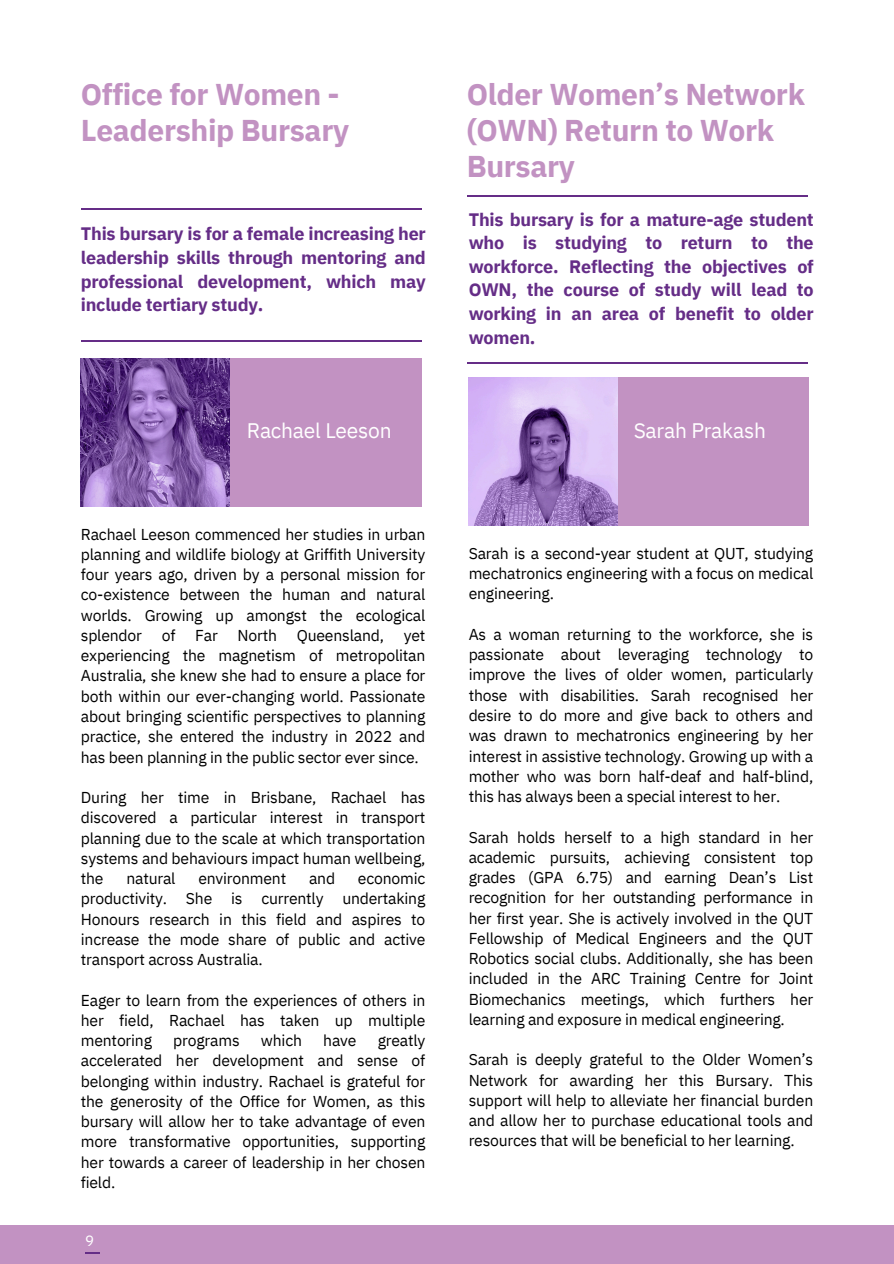
<style>
.page{position:relative;width:894px;height:1264px;background:#fff}
.page>*{position:absolute;margin:0;border:0;box-sizing:border-box;transform-origin:0 0}
.t1{font:700 30px/36px "IBM Plex Sans";letter-spacing:-.01em;color:#c292c2}
.t2{font:21px "IBM Plex Sans";letter-spacing:-.01em;color:#fff}
.t3{font:700 18px/23.7px "IBM Plex Sans";letter-spacing:-.01em;color:#652d87;text-align:justify}
.t4{font:15.75px/20.2px "IBM Plex Sans";letter-spacing:-.01em;color:#000;text-align:justify}
.t5{font:15px "IBM Plex Sans";color:#fff}
</style>
<div class="page">
<div style="left:617px;top:377px;width:191px;height:149px;background:#c292c2"></div>
<img style="left:468px;top:377px;width:149px;height:149px">
<hr style="left:467px;top:196px;width:340px;height:1px;background:#652d87">
<hr style="left:467px;top:362px;width:340px;height:1px;background:#652d87">
<hr style="left:81px;top:209px;width:340px;height:1px;background:#652d87">
<hr style="left:81px;top:340px;width:340px;height:2px;background:#652d87">
<img style="left:81px;top:358px;width:148px;height:148px">
<div style="left:230px;top:358px;width:191px;height:149px;background:#c292c2"></div>
<div style="left:0;top:1224px;width:893px;height:39px;background:#c292c2"></div>
<svg style="left:85px;top:1252px;width:14px;height:1px"></svg>
<p class="t1" style="left:81px;top:76px;width:270px">Office for Women -<br>Leadership Bursary</p>
<h2 class="t3" style="left:81px;top:222px;width:346px">This bursary is for a female increasing her leadership skills through mentoring and professional development, which may include tertiary study.</h2>
<p class="t2" style="left:247px;top:417px;width:146px">Rachael Leeson</p>
<p class="t4" style="left:81px;top:523px;width:346px">Rachael Leeson commenced her studies in urban planning and wildlife biology at Griffith University four years ago, driven by a personal mission for co-existence between the human and natural worlds. Growing up amongst the ecological splendor</p>
<p class="t4" style="left:162px;top:625px;width:15px">of</p>
<p class="t4" style="left:195px;top:625px;width:24px">Far</p>
<p class="t4" style="left:237px;top:625px;width:41px">North</p>
<p class="t4" style="left:297px;top:625px;width:89px">Queensland,</p>
<p class="t4" style="left:81px;top:625px;width:346px;text-indent:323px">yet experiencing the magnetism of metropolitan Australia, she knew she had to ensure a place for both within our ever-changing world. Passionate about bringing scientific perspectives to planning practice, she entered the industry in 2022 and has been planning in the public sector ever since.</p>
<p class="t4" style="left:81px;top:787px;width:346px">During her time in Brisbane, Rachael has discovered a particular interest in transport planning due to the scale at which transportation systems and behaviours impact human wellbeing, the</p>
<p class="t4" style="left:81px;top:868px;width:346px;text-indent:277px">economic productivity. She is currently undertaking Honours research in this field and aspires to increase the mode share of public and active transport across Australia.</p>
<p class="t4" style="left:81px;top:989px;width:346px">Eager to learn from the experiences of others in her field, Rachael has taken up multiple mentoring</p>
<p class="t4" style="left:126px;top:868px;width:51px">natural</p>
<p class="t4" style="left:198px;top:868px;width:89px">environment</p>
<p class="t4" style="left:309px;top:868px;width:28px">and</p>
<p class="t4" style="left:81px;top:1030px;width:346px;text-indent:297px">greatly accelerated her development and sense of belonging within industry. Rachael is grateful for the generosity of the Office for Women, as this bursary will allow her to take advantage of even more transformative opportunities, supporting her towards a career of leadership in her chosen field.</p>
<p class="t4" style="left:173px;top:1030px;width:68px">programs</p>
<p class="t4" style="left:261px;top:1030px;width:43px">which</p>
<p class="t4" style="left:323px;top:1030px;width:35px">have</p>
<h1 class="t5" style="left:85px;top:1226px;width:19px">12</h1>
<p class="t5" style="left:85px;top:1230px;width:10px">9</p>
<p class="t1" style="left:466px;top:76px;width:339px">Older Women’s Network (OWN) Return to Work<br>Bursary</p>
<h3 class="t3" style="left:468px;top:207px;width:346px">This bursary is for a mature-age student who is studying to return to the workforce. Reflecting the objectives of OWN, the course of study will lead to working in an area of benefit to older women.</h3>
<h3 class="t2" style="left:633px;top:416px;width:134px">Sarah Prakash</h3>
<p class="t4" style="left:468px;top:543px;width:346px">Sarah is a second-year student at QUT, studying mechatronics engineering with a focus on medical engineering.</p>
<h2 class="t4" style="left:468px;top:624px;width:346px">As a woman returning to the workforce, she is passionate about leveraging technology to improve the lives of older women, particularly those with disabilities. Sarah recognised her desire to do more and give back to others and was drawn to mechatronics engineering by her interest in assistive technology. Growing up with a mother who was born half-deaf and half-blind, this has always been a special interest to her.</h2>
<p class="t4" style="left:468px;top:826px;width:346px">Sarah holds herself to a high standard in her academic pursuits, achieving consistent top grades (GPA 6.75) and earning Dean’s List recognition for her outstanding performance in her first year. She is actively involved in the QUT Fellowship of Medical Engineers and the QUT Robotics social clubs. Additionally, she has been included in the ARC Training Centre for Joint Biomechanics meetings, which furthers her learning and exposure in medical engineering.</p>
<p class="t4" style="left:468px;top:1049px;width:346px">Sarah is deeply grateful to the Older Women’s Network for awarding her this Bursary. This support will help to alleviate her financial burden and allow her to purchase educational tools and resources that will be beneficial to her learning.</p>
</div>
